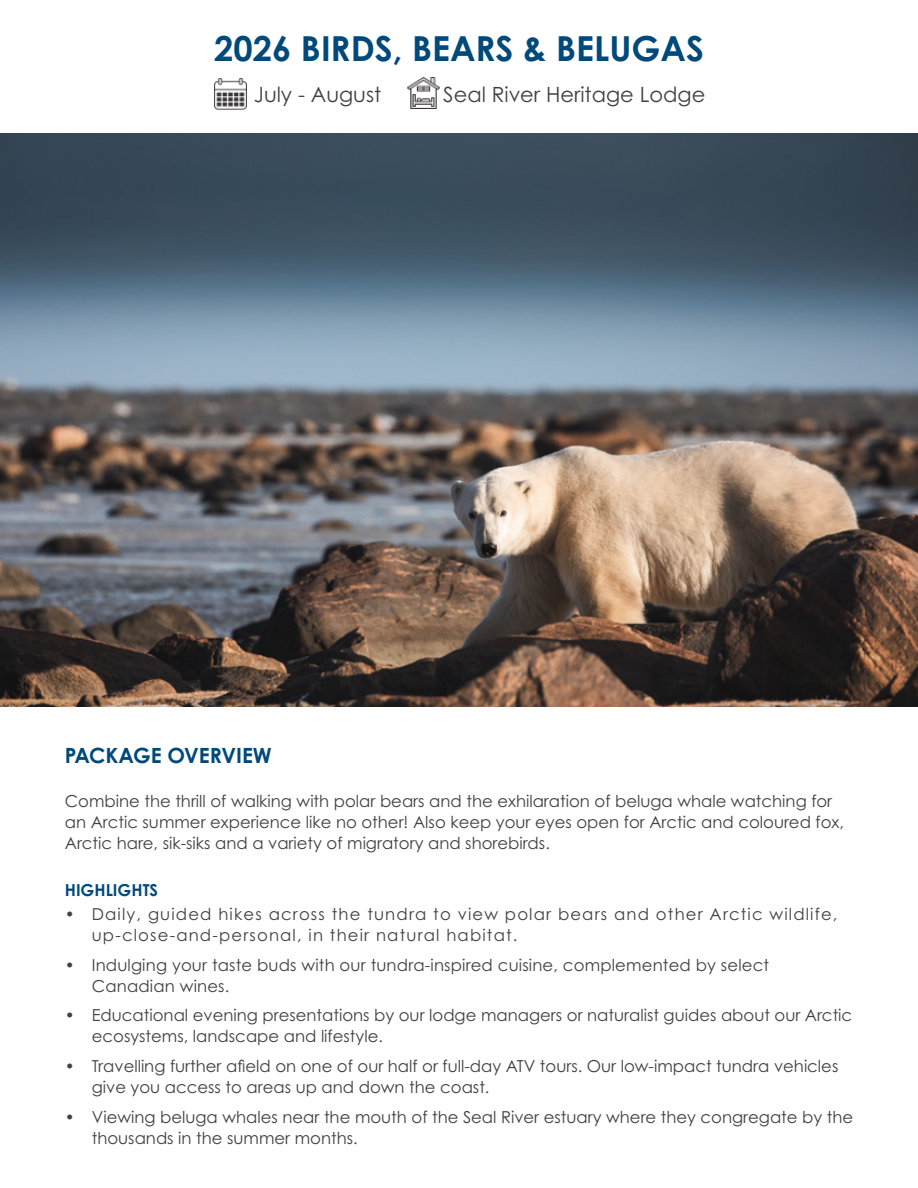
<style>
.page{position:relative;width:918px;height:1188px;background:#fff}
.page>*{position:absolute;margin:0;border:0;box-sizing:border-box;transform-origin:0 0}
.t1{font:700 34.5px "Century Gothic Pro";color:#00497b}
.t2{font:21px "Century Gothic Pro";color:#414042}
.t3{font:700 21px "Century Gothic Pro";color:#00497b}
.t4{font:16.5px/21px "Century Gothic Pro";color:#414042}
.t5{font:16.5px/21px "Century Gothic Pro";letter-spacing:.07em;color:#414042}
.t6{font:700 16.5px "Century Gothic Pro";color:#00497b}
</style>
<div class="page">
<img style="left:0;top:134px;width:918px;height:572px">
<img style="left:215px;top:79px;width:31px;height:31px">
<img style="left:408px;top:77px;width:31px;height:31px">
<h1 class="t1" style="left:214px;top:27px;width:491px">2026 BIRDS, BEARS &amp; BELUGAS</h1>
<p class="t2" style="left:254px;top:81px;width:129px">July - August</p>
<p class="t2" style="left:443px;top:81px;width:264px">Seal River Heritage Lodge</p>
<p class="t3" style="left:65px;top:742px;width:209px">PACKAGE OVERVIEW</p>
<p class="t4" style="left:65px;top:790px;width:781px">Combine the thrill of walking with polar bears and the exhilaration of beluga whale watching for an Arctic summer experience like no other! Also keep your eyes open for Arctic and coloured fox,<br>Arctic hare, sik-siks and a variety of migratory and shorebirds.</p>
<p class="t6" style="left:65px;top:880px;width:95px">HIGHLIGHTS</p>
<p class="t5" style="left:92px;top:904px;width:747px;text-indent:-27px">• Daily, guided hikes across the tundra to view polar bears and other Arctic wildlife, up-close-and-personal, in their natural habitat.</p>
<p class="t4" style="left:92px;top:954px;width:679px;text-indent:-27px">• Indulging your taste buds with our tundra-inspired cuisine, complemented by select<br>Canadian wines.</p>
<p class="t4" style="left:92px;top:1005px;width:762px;text-indent:-27px">• Educational evening presentations by our lodge managers or naturalist guides about our Arctic ecosystems, landscape and lifestyle.</p>
<p class="t4" style="left:92px;top:1056px;width:748px;text-indent:-27px">• Travelling further afield on one of our half or full-day ATV tours. Our low-impact tundra vehicles give you access to areas up and down the coast.</p>
<p class="t4" style="left:92px;top:1106px;width:763px;text-indent:-27px">• Viewing beluga whales near the mouth of the Seal River estuary where they congregate by the thousands in the summer months.</p>
</div>
